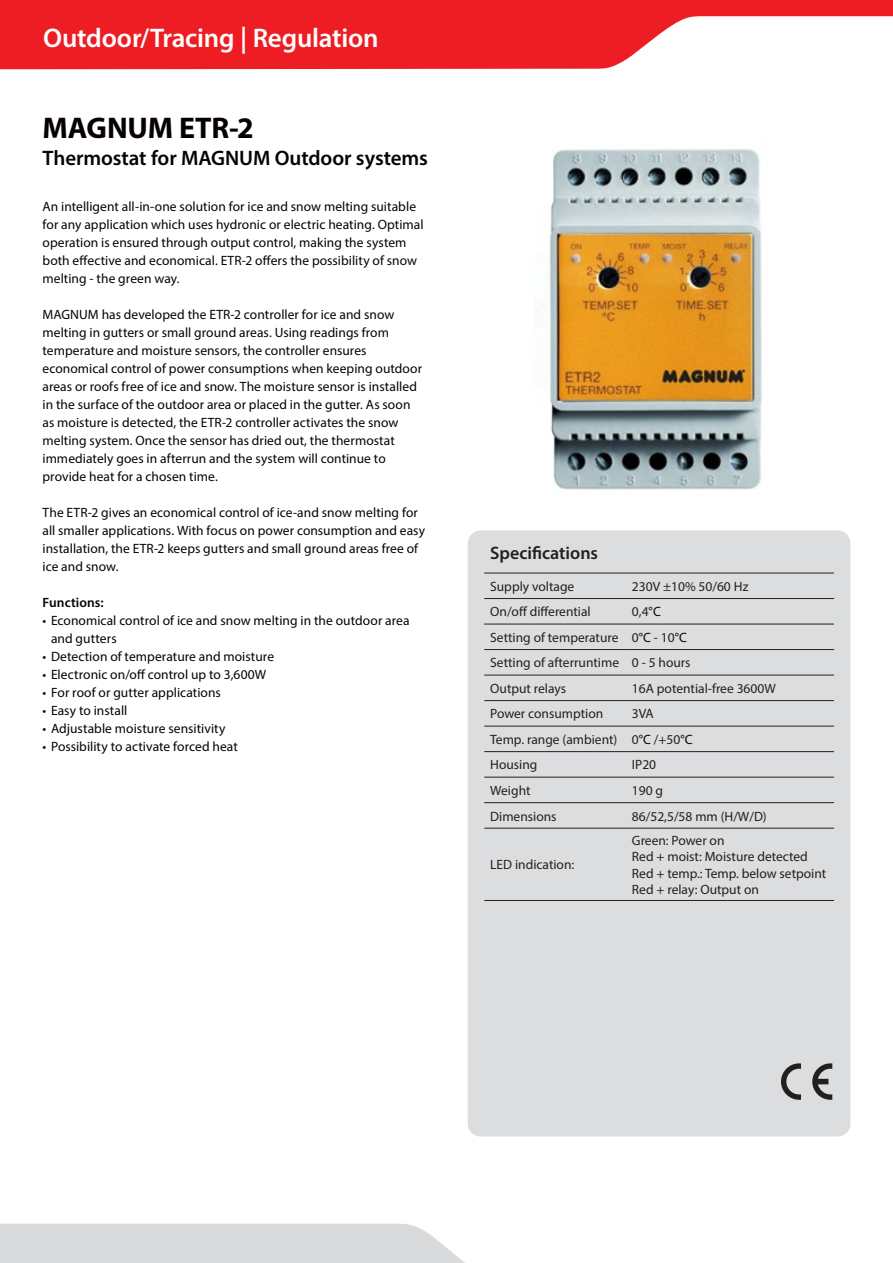
<style>
.page{position:relative;width:893px;height:1263px;background:#fff}
.page>*{position:absolute;margin:0;border:0;box-sizing:border-box;transform-origin:0 0}
.t1{font:700 30px "Myriad Pro";color:#080302}
.t2{font:600 27px "Myriad Pro";letter-spacing:-.01em;color:#fff}
.t3{font:600 21px "Myriad Pro";letter-spacing:-.005em;color:#080302}
.t4{font:600 18px "Myriad Pro";color:#231f20}
.t5{font:13.5px/18px "Myriad Pro";letter-spacing:.005em;color:#080302}
.t6{font:13.5px/25.5px "Myriad Pro";color:#231f20}
.t7{font:600 13.5px "Myriad Pro";letter-spacing:.005em;color:#080302}
.s1{color:#080302}
</style>
<div class="page">
<svg style="left:0;top:1223px;width:465px;height:40px;background:#dbdcde"></svg>
<svg style="left:0;top:0;width:893px;height:69px;fill:#ee1d23"></svg>
<div style="left:468px;top:530px;width:382px;height:606px;background:#dcdddf;border-radius:13px"></div>
<hr style="left:484px;top:598px;width:142px;height:1px;background:#231f20">
<hr style="left:626px;top:598px;width:208px;height:1px;background:#231f20">
<hr style="left:484px;top:624px;width:142px;height:1px;background:#231f20">
<hr style="left:626px;top:624px;width:208px;height:1px;background:#231f20">
<hr style="left:484px;top:649px;width:142px;height:1px;background:#231f20">
<hr style="left:626px;top:649px;width:208px;height:1px;background:#231f20">
<hr style="left:484px;top:675px;width:142px;height:1px;background:#231f20">
<hr style="left:626px;top:675px;width:208px;height:1px;background:#231f20">
<hr style="left:484px;top:700px;width:142px;height:1px;background:#231f20">
<hr style="left:626px;top:700px;width:208px;height:1px;background:#231f20">
<hr style="left:484px;top:726px;width:142px;height:1px;background:#231f20">
<hr style="left:626px;top:726px;width:208px;height:1px;background:#231f20">
<hr style="left:484px;top:751px;width:142px;height:1px;background:#231f20">
<hr style="left:626px;top:751px;width:208px;height:1px;background:#231f20">
<hr style="left:484px;top:777px;width:142px;height:1px;background:#231f20">
<hr style="left:626px;top:777px;width:208px;height:1px;background:#231f20">
<hr style="left:484px;top:802px;width:142px;height:1px;background:#231f20">
<hr style="left:626px;top:802px;width:208px;height:1px;background:#231f20">
<hr style="left:484px;top:828px;width:142px;height:1px;background:#231f20">
<hr style="left:626px;top:828px;width:208px;height:1px;background:#231f20">
<hr style="left:484px;top:900px;width:142px;height:1px;background:#231f20">
<hr style="left:626px;top:900px;width:208px;height:1px;background:#231f20">
<hr style="left:484px;top:573px;width:142px;height:1px;background:#231f20">
<hr style="left:626px;top:573px;width:208px;height:1px;background:#231f20">
<svg style="left:781px;top:1063px;width:20px;height:37px"></svg>
<svg style="left:812px;top:1063px;width:20px;height:37px"></svg>
<img style="left:549px;top:149px;width:213px;height:341px">
<p class="t2" style="left:43px;top:21px;width:337px">Outdoor/Tracing | Regulation</p>
<p class="t1" style="left:43px;top:108px;width:213px">MAGNUM ETR-2</p>
<p class="t3" style="left:43px;top:145px;width:387px">Thermostat for MAGNUM Outdoor systems</p>
<p class="t5" style="left:43px;top:197px;width:383px">An intelligent all-in-one solution for ice and snow melting suitable for any application which uses hydronic or electric heating. Optimal operation is ensured through output control, making the system both effective and economical. ETR-2 offers the possibility of snow melting - the green way.</p>
<p class="t5" style="left:43px;top:305px;width:381px">MAGNUM has developed the ETR-2 controller for ice and snow melting in gutters or small ground areas. Using readings from temperature and moisture sensors, the controller ensures economical control of power consumptions when keeping outdoor areas or roofs free of ice and snow. The moisture sensor is installed in the surface of the outdoor area or placed in the gutter. As soon as moisture is detected, the ETR-2 controller activates the snow melting system. Once the sensor has dried out, the thermostat immediately goes in afterrun and the system will continue to provide heat for a chosen time.</p>
<p class="t5" style="left:43px;top:503px;width:384px">The ETR-2 gives an economical control of ice-and snow melting for all smaller applications. With focus on power consumption and easy installation, the ETR-2 keeps gutters and small ground areas free of ice and snow.</p>
<p class="t7" style="left:43px;top:594px;width:63px">Functions:</p>
<p class="t5" style="left:51px;top:611px;width:360px;text-indent:-9px">• Economical control of ice and snow melting in the outdoor area and gutters</p>
<p class="t5" style="left:43px;top:647px;width:233px">• Detection of temperature and moisture</p>
<p class="t5" style="left:43px;top:665px;width:225px">• Electronic on/off control up to 3,600W</p>
<p class="t5" style="left:43px;top:683px;width:180px">• For roof or gutter applications</p>
<p class="t5" style="left:43px;top:701px;width:86px">• Easy to install</p>
<p class="t5" style="left:43px;top:719px;width:185px">• Adjustable moisture sensitivity</p>
<p class="t5" style="left:43px;top:737px;width:197px">• Possibility to activate forced heat</p>
<p class="t4" style="left:490px;top:541px;width:109px">Specifications</p>
<p class="t6" style="left:490px;top:573px;width:86px">Supply voltage</p>
<p class="t6" style="left:632px;top:573px;width:118px">230V ±10% 50/60 Hz</p>
<p class="t6" style="left:490px;top:599px;width:102px">On/off differential</p>
<p class="t6" style="left:490px;top:599px;width:202px;text-indent:142px">0,4<span class="s1">°C<br></span>Setting of temperature 0<span class="s1">°C</span> - 10<span class="s1">°C<br></span>Setting of afterruntime 0 - 5 hours<br>Output relays</p>
<p class="t6" style="left:632px;top:675px;width:145px">16A potential-free 3600W</p>
<p class="t6" style="left:490px;top:701px;width:115px">Power consumption</p>
<p class="t6" style="left:490px;top:701px;width:204px;text-indent:142px">3VA<br>Temp. range (ambient) 0<span class="s1">°C</span> /+50<span class="s1">°C<br></span>Housing</p>
<p class="t6" style="left:632px;top:752px;width:26px">IP20</p>
<p class="t6" style="left:490px;top:777px;width:42px">Weight</p>
<p class="t6" style="left:632px;top:777px;width:33px">190 g</p>
<p class="t6" style="left:490px;top:803px;width:68px">Dimensions</p>
<p class="t6" style="left:632px;top:803px;width:136px">86/52,5/58 mm (H/W/D)</p>
<p class="t6" style="left:490px;top:852px;width:86px">LED indication:</p>
<p class="t6" style="left:632px;top:832px;width:196px;line-height:16.2px">Green: Power on<br>Red + moist: Moisture detected<br>Red + temp.: Temp. below setpoint<br>Red + relay: Output on</p>
</div>
